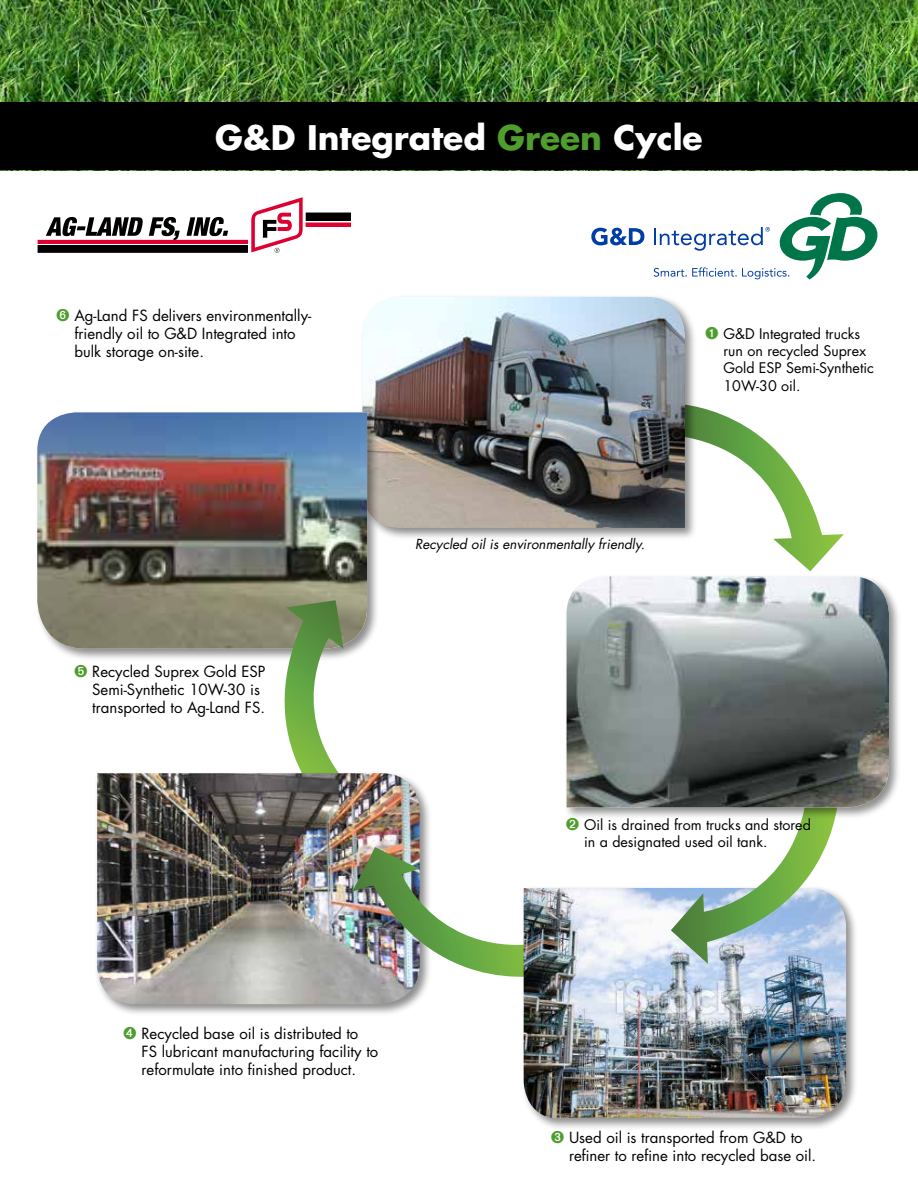
<style>
.page{position:relative;width:918px;height:1188px;background:#fff}
.page>*{position:absolute;margin:0;border:0;box-sizing:border-box;transform-origin:0 0}
.t1{font:700 33px "Futura";color:#fff}
.t2{font:15px/18px "Futura";color:#000}
.t3{font:14.25px/17.4px "Futura";color:#000}
.t4{font:italic 13.5px "Futura";color:#000}
.s1{color:#4e9d2d}
</style>
<div class="page">
<svg style="left:697px;top:407px;width:147px;height:164px"></svg>
<div style="left:359px;top:294px;width:338px;height:246px;background:#000;opacity:.45"></div>
<img style="left:362px;top:297px;width:323px;height:231px">
<div style="left:34px;top:409px;width:346px;height:252px;background:#000;opacity:.45"></div>
<img style="left:37px;top:412px;width:330px;height:237px">
<img style="left:0;top:0;width:918px;height:103px">
<div style="left:0;top:103px;width:918px;height:67px;background:#000"></div>
<svg style="left:251px;top:197px;width:52px;height:56px"></svg>
<svg style="left:46px;top:217px;width:134px;height:23px"></svg>
<svg style="left:187px;top:217px;width:41px;height:19px"></svg>
<div style="left:38px;top:246px;width:209px;height:6px;background:#000"></div>
<div style="left:38px;top:245px;width:210px;height:8px;border:1px solid #000"></div>
<div style="left:38px;top:240px;width:210px;height:4px;border:1px solid #dd0031"></div>
<div style="left:306px;top:213px;width:45px;height:7px;background:#000"></div>
<div style="left:306px;top:213px;width:45px;height:8px;border:1px solid #000"></div>
<div style="left:306px;top:223px;width:45px;height:4px;border:1px solid #dd0031"></div>
<svg style="left:591px;top:228px;width:53px;height:17px"></svg>
<svg style="left:654px;top:193px;width:223px;height:86px"></svg>
<div style="left:94px;top:771px;width:338px;height:245px;background:#000;opacity:.45"></div>
<img style="left:97px;top:773px;width:323px;height:231px">
<img style="left:247px;top:570px;width:185px;height:271px">
<img style="left:352px;top:847px;width:169px;height:157px">
<div style="left:521px;top:885px;width:338px;height:245px;background:#000;opacity:.45"></div>
<img style="left:524px;top:888px;width:322px;height:230px">
<svg style="left:671px;top:820px;width:170px;height:144px"></svg>
<div style="left:563px;top:573px;width:339px;height:247px;background:#000;opacity:.45"></div>
<img style="left:567px;top:576px;width:322px;height:231px">
<h1 class="t1" style="left:215px;top:114px;width:489px">G&amp;D Integrated <span class="s1">Green</span> Cycle</h1>
<p class="t2" style="left:74px;top:306px;width:238px;text-indent:-18px"><span class="s1">➏</span> Ag-Land FS delivers environmentally&shy;friendly oil to G&amp;D Integrated into bulk storage on-site.</p>
<p class="t2" style="left:92px;top:662px;width:175px;text-indent:-18px"><span class="s1">➎</span> Recycled Suprex Gold ESP<br>Semi-Synthetic 10W-30 is transported to Ag-Land FS.</p>
<p class="t4" style="left:415px;top:535px;width:231px">Recycled oil is environmentally friendly.</p>
<p class="t3" style="left:723px;top:324px;width:152px;text-indent:-18px"><span class="s1">➊</span> G&amp;D Integrated trucks run on recycled Suprex<br>Gold ESP Semi-Synthetic<br>10W-30 oil.</p>
<p class="t3" style="left:584px;top:816px;width:228px;text-indent:-18px"><span class="s1">➋</span> Oil is drained from trucks and stored in a designated used oil tank.</p>
<p class="t2" style="left:142px;top:1024px;width:238px;text-indent:-18px"><span class="s1">➍</span> Recycled base oil is distributed to<br>FS lubricant manufacturing facility to reformulate into finished product.</p>
<p class="t2" style="left:569px;top:1128px;width:249px;text-indent:-18px"><span class="s1">➌</span> Used oil is transported from G&amp;D to refiner to refine into recycled base oil.</p>
</div>
